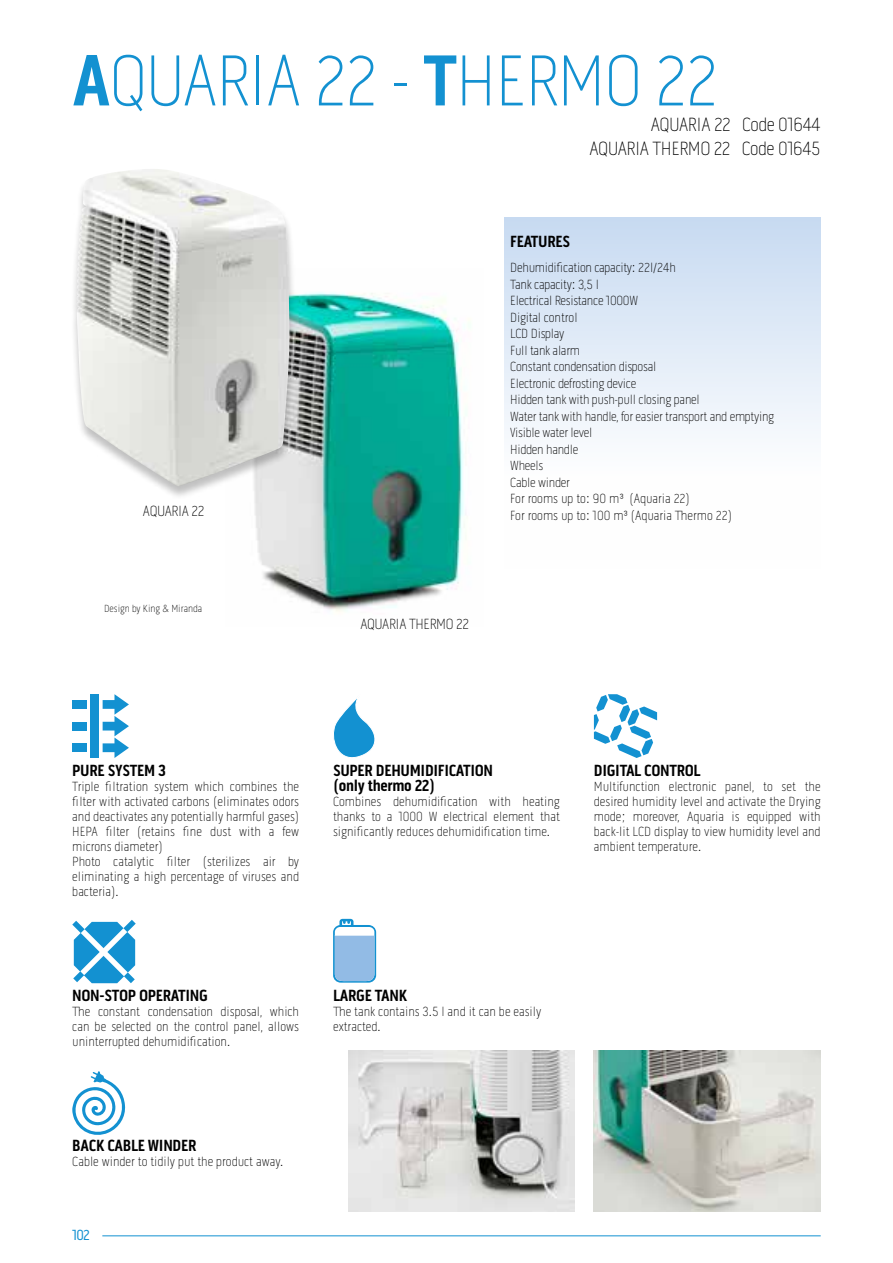
<style>
.page{position:relative;width:893px;height:1263px;background:#fff}
.page>*{position:absolute;margin:0;border:0;box-sizing:border-box;transform-origin:0 0}
.t1{font:100 73.5px "Pill Gothic 300 mg";letter-spacing:-.02em;color:#1391d1}
.t2{font:100 19.5px/23.4px "Pill Gothic 300 mg";letter-spacing:-.02em;color:#000;text-align:right}
.t3{font:700 16.5px/15px "Pill Gothic 300 mg";letter-spacing:-.02em;color:#000}
.t4{font:100 15px "Pill Gothic 300 mg";letter-spacing:-.02em;color:#000}
.t5{font:15px "Pill Gothic 300 mg";color:#1391d1}
.t6{font:100 13.5px/15px "Pill Gothic 300 mg";color:#000;text-align:justify}
.t7{font:100 13.5px/16.5px "Pill Gothic 300 mg";letter-spacing:-.02em;color:#000}
.t8{font:100 10.5px "Pill Gothic 300 mg";color:#000}
.s1{font-weight:700}
</style>
<div class="page">
<hr style="left:102px;top:1235px;width:719px;height:1px;background:#1391d1">
<img style="left:254px;top:292px;width:213px;height:320px">
<div style="left:504px;top:217px;width:317px;height:352px;background:linear-gradient(to bottom,#cadcf2,#fff)"></div>
<img style="left:594px;top:1050px;width:227px;height:162px">
<img style="left:348px;top:1050px;width:227px;height:162px">
<svg style="left:594px;top:694px;width:63px;height:64px"></svg>
<svg style="left:72px;top:919px;width:64px;height:65px"></svg>
<svg style="left:103px;top:694px;width:26px;height:64px"></svg>
<div style="left:72px;top:700px;width:15px;height:9px;background:#1391d1"></div>
<div style="left:72px;top:722px;width:15px;height:8px;background:#1391d1"></div>
<div style="left:72px;top:743px;width:15px;height:9px;background:#1391d1"></div>
<div style="left:90px;top:694px;width:9px;height:64px;background:#1391d1"></div>
<svg style="left:333px;top:698px;width:42px;height:60px"></svg>
<svg style="left:72px;top:1071px;width:54px;height:64px"></svg>
<div style="left:70px;top:168px;width:226px;height:331px;background:#000;opacity:.25"></div>
<img style="left:75px;top:169px;width:215px;height:318px">
<svg style="left:333px;top:919px;width:43px;height:64px"></svg>
<h1 class="t1" style="left:72px;top:38px;width:647px"><span class="s1">A</span>QUARIA 22 - <span class="s1">T</span>HERMO 22</h1>
<h2 class="t2" style="left:589px;top:113px;width:233px">AQUARIA 22 Code 01644<br>AQUARIA THERMO 22 Code 01645</h2>
<p class="t4" style="left:143px;top:503px;width:63px">AQUARIA 22</p>
<p class="t8" style="left:104px;top:602px;width:100px">Design by King &amp; Miranda</p>
<p class="t4" style="left:360px;top:615px;width:110px">AQUARIA THERMO 22</p>
<p class="t3" style="left:510px;top:234px;width:61px">FEATURES</p>
<p class="t7" style="left:510px;top:260px;width:265px">Dehumidification capacity: 22l/24h<br>Tank capacity: 3,5 l<br>Electrical Resistance 1000W<br>Digital control<br>LCD Display<br>Full tank alarm<br>Constant condensation disposal<br>Electronic defrosting device<br>Hidden tank with push-pull closing panel<br>Water tank with handle, for easier transport and emptying<br>Visible water level<br>Hidden handle<br>Wheels<br>Cable winder<br>For rooms up to: 90 m³ (Aquaria 22)<br>For rooms up to: 100 m³ (Aquaria Thermo 22)</p>
<p class="t3" style="left:72px;top:763px;width:95px">PURE SYSTEM 3</p>
<p class="t6" style="left:72px;top:779px;width:228px;text-align:left">Triple filtration system which combines the filter with activated carbons (eliminates odors and deactivates any potentially harmful gases)<br>HEPA filter (retains fine dust with a few microns diameter)<br>Photo catalytic filter (sterilizes air by eliminating a high percentage of viruses and bacteria).</p>
<p class="t3" style="left:333px;top:763px;width:162px">SUPER DEHUMIDIFICATION (only thermo 22)</p>
<p class="t6" style="left:333px;top:794px;width:228px">Combines dehumidification with heating thanks to a 1000 W electrical element that significantly reduces dehumidification time.</p>
<p class="t3" style="left:594px;top:763px;width:108px">DIGITAL CONTROL</p>
<p class="t6" style="left:594px;top:779px;width:228px">Multifunction electronic panel, to set the desired humidity level and activate the Drying mode; moreover, Aquaria is equipped with back-lit LCD display to view humidity level and ambient temperature.</p>
<p class="t3" style="left:72px;top:988px;width:137px">NON-STOP OPERATING</p>
<p class="t6" style="left:72px;top:1004px;width:228px">The constant condensation disposal, which can be selected on the control panel, allows uninterrupted dehumidification.</p>
<p class="t3" style="left:333px;top:988px;width:76px">LARGE TANK</p>
<p class="t6" style="left:333px;top:1004px;width:210px">The tank contains 3.5 l and it can be easily extracted.</p>
<p class="t3" style="left:72px;top:1138px;width:126px">BACK CABLE WINDER</p>
<p class="t6" style="left:72px;top:1154px;width:212px">Cable winder to tidily put the product away.</p>
<p class="t5" style="left:72px;top:1226px;width:19px">102</p>
</div>
